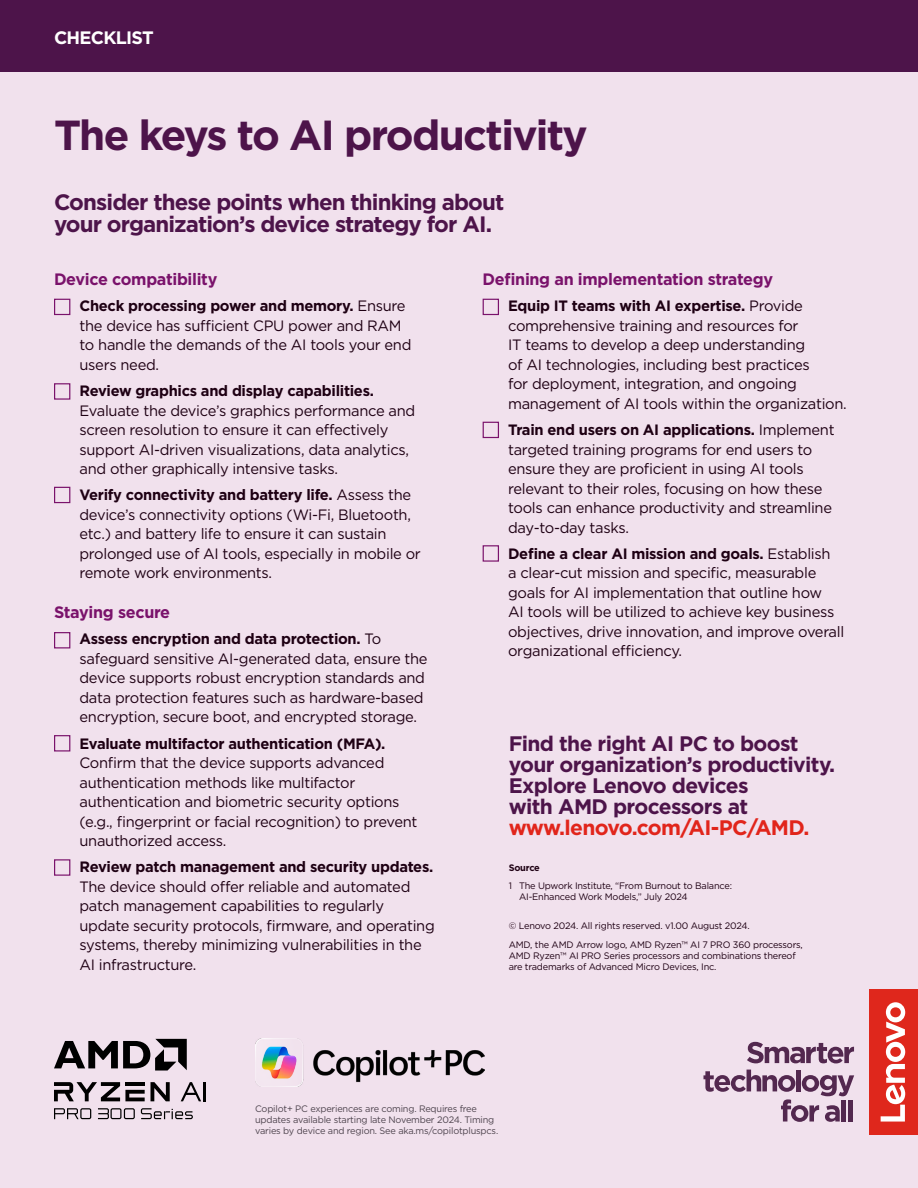
<style>
.page{position:relative;width:918px;height:1188px;background:#fff}
.page>*{position:absolute;margin:0;border:0;box-sizing:border-box;transform-origin:0 0}
.t1{font:700 42px "Gotham";letter-spacing:-.04em;color:#4d144a}
.t2{font:700 22.35px/22.4px "Gotham";letter-spacing:-.04em;color:#4d144a}
.t3{font:700 21px/21px "Gotham";letter-spacing:-.03em;color:#4d144a}
.t4{font:700 21px "Gotham";letter-spacing:-.03em;color:#e1251b}
.t5{font:700 18px "Gotham";letter-spacing:-.04em;color:#fff}
.t6{font:700 16.5px "Gotham";letter-spacing:-.02em;color:#7a126b}
.t7{font:15px/19.5px "Gotham";letter-spacing:-.02em;color:#1e0013}
.t8{font:700 15px "Gotham";letter-spacing:-.02em;color:#1e0013}
.t9{font:9.3px/10.8px "Gotham";letter-spacing:-.02em;color:#1e0013}
.t10{font:9.3px/10.8px "Gotham";letter-spacing:-.02em;color:#4e444e}
.t11{font:700 9.3px "Gotham";letter-spacing:-.02em;color:#1e0013}
.s1{font-weight:700}
</style>
<div class="page">
<div style="left:0;top:71px;width:918px;height:1117px;background:#f1e1ed"></div>
<div style="left:0;top:0;width:918px;height:71px;background:#4d144a"></div>
<svg style="left:54px;top:632px;width:17px;height:17px"></svg>
<svg style="left:54px;top:735px;width:17px;height:17px"></svg>
<svg style="left:54px;top:859px;width:17px;height:17px"></svg>
<svg style="left:54px;top:383px;width:17px;height:17px"></svg>
<svg style="left:54px;top:486px;width:17px;height:18px"></svg>
<svg style="left:54px;top:298px;width:17px;height:18px"></svg>
<svg style="left:482px;top:298px;width:17px;height:18px"></svg>
<svg style="left:482px;top:421px;width:17px;height:18px"></svg>
<svg style="left:482px;top:545px;width:17px;height:17px"></svg>
<svg style="left:747px;top:1042px;width:107px;height:21px"></svg>
<svg style="left:704px;top:1070px;width:150px;height:52px"></svg>
<hr style="left:842px;top:1100px;width:4px;height:22px;background:#53284f">
<div style="left:848px;top:1100px;width:5px;height:22px;background:#53284f"></div>
<div style="left:870px;top:989px;width:48px;height:146px;background:#df271c"></div>
<svg style="left:881px;top:1002px;width:24px;height:120px"></svg>
<svg style="left:54px;top:1108px;width:37px;height:11px"></svg>
<svg style="left:141px;top:1108px;width:52px;height:11px"></svg>
<svg style="left:98px;top:1108px;width:37px;height:11px"></svg>
<svg style="left:54px;top:1039px;width:133px;height:32px"></svg>
<svg style="left:54px;top:1082px;width:91px;height:19px"></svg>
<svg style="left:151px;top:1082px;width:19px;height:19px"></svg>
<svg style="left:181px;top:1082px;width:25px;height:19px"></svg>
<img style="left:255px;top:1039px;width:229px;height:48px">
<p class="t5" style="left:54px;top:26px;width:101px">CHECKLIST</p>
<h1 class="t1" style="left:54px;top:108px;width:535px">The keys to AI productivity</h1>
<h2 class="t2" style="left:54px;top:190px;width:452px">Consider these points when thinking about your organization’s device strategy for AI.</h2>
<p class="t6" style="left:54px;top:268px;width:165px">Device compatibility</p>
<p class="t7" style="left:80px;top:296px;width:334px"><span class="s1">Check processing power and memory.</span> Ensure the device has sufficient CPU power and RAM to handle the demands of the AI tools your end users need.</p>
<p class="t8" style="left:79px;top:381px;width:296px">Review graphics and display capabilities.</p>
<p class="t7" style="left:80px;top:400px;width:337px">Evaluate the device’s graphics performance and screen resolution to ensure it can effectively support AI-driven visualizations, data analytics, and other graphically intensive tasks.</p>
<p class="t7" style="left:79px;top:485px;width:343px"><span class="s1">Verify connectivity and battery life.</span> Assess the device’s connectivity options (Wi-Fi, Bluetooth, etc.) and battery life to ensure it can sustain prolonged use of AI tools, especially in mobile or remote work environments.</p>
<p class="t6" style="left:54px;top:601px;width:118px">Staying secure</p>
<p class="t7" style="left:80px;top:629px;width:350px"><span class="s1">Assess encryption and data protection.</span> To safeguard sensitive AI-generated data, ensure the device supports robust encryption standards and data protection features such as hardware-based encryption, secure boot, and encrypted storage.</p>
<p class="t8" style="left:80px;top:733px;width:307px">Evaluate multifactor authentication (MFA).</p>
<p class="t7" style="left:80px;top:753px;width:339px">Confirm that the device supports advanced authentication methods like multifactor authentication and biometric security options (e.g., fingerprint or facial recognition) to prevent unauthorized access.</p>
<p class="t8" style="left:80px;top:857px;width:355px">Review patch management and security updates.</p>
<p class="t7" style="left:80px;top:877px;width:357px">The device should offer reliable and automated patch management capabilities to regularly update security protocols, firmware, and operating systems, thereby minimizing vulnerabilities in the AI infrastructure.</p>
<p class="t6" style="left:483px;top:268px;width:292px">Defining an implementation strategy</p>
<p class="t7" style="left:508px;top:296px;width:340px"><span class="s1">Equip IT teams with AI expertise.</span> Provide comprehensive training and resources for<br>IT teams to develop a deep understanding<br>of AI technologies, including best practices<br>for deployment, integration, and ongoing management of AI tools within the organization.</p>
<p class="t7" style="left:508px;top:420px;width:328px"><span class="s1">Train end users on AI applications.</span> Implement targeted training programs for end users to ensure they are proficient in using AI tools relevant to their roles, focusing on how these tools can enhance productivity and streamline day-to-day tasks.</p>
<p class="t7" style="left:508px;top:544px;width:338px"><span class="s1">Define a clear AI mission and goals.</span> Establish<br>a clear-cut mission and specific, measurable goals for AI implementation that outline how<br>AI tools will be utilized to achieve key business objectives, drive innovation, and improve overall organizational efficiency.</p>
<h3 class="t3" style="left:509px;top:733px;width:328px">Find the right AI PC to boost your organization’s productivity.<br>Explore Lenovo devices<br>with AMD processors at</h3>
<h3 class="t4" style="left:509px;top:814px;width:302px">www.lenovo.com/AI-PC/AMD.</h3>
<p class="t11" style="left:509px;top:862px;width:33px">Source</p>
<p class="t9" style="left:519px;top:880px;width:214px;text-indent:-11px">1 The Upwork Institute, “From Burnout to Balance:<br>AI-Enhanced Work Models,” July 2024</p>
<p class="t9" style="left:509px;top:916px;width:296px;line-height:19.2px">© Lenovo 2024. All rights reserved. v1.00 August 2024.<br>AMD, the AMD Arrow logo, AMD Ryzen™ AI 7 PRO 360 processors,</p>
<p class="t9" style="left:509px;top:950px;width:289px">AMD Ryzen™ AI PRO Series processors and combinations thereof are trademarks of Advanced Micro Devices, Inc.</p>
<p class="t10" style="left:255px;top:1104px;width:245px">Copilot+ PC experiences are coming. Requires free updates available starting late November 2024. Timing varies by device and region. See aka.ms/copilotpluspcs.</p>
</div>
